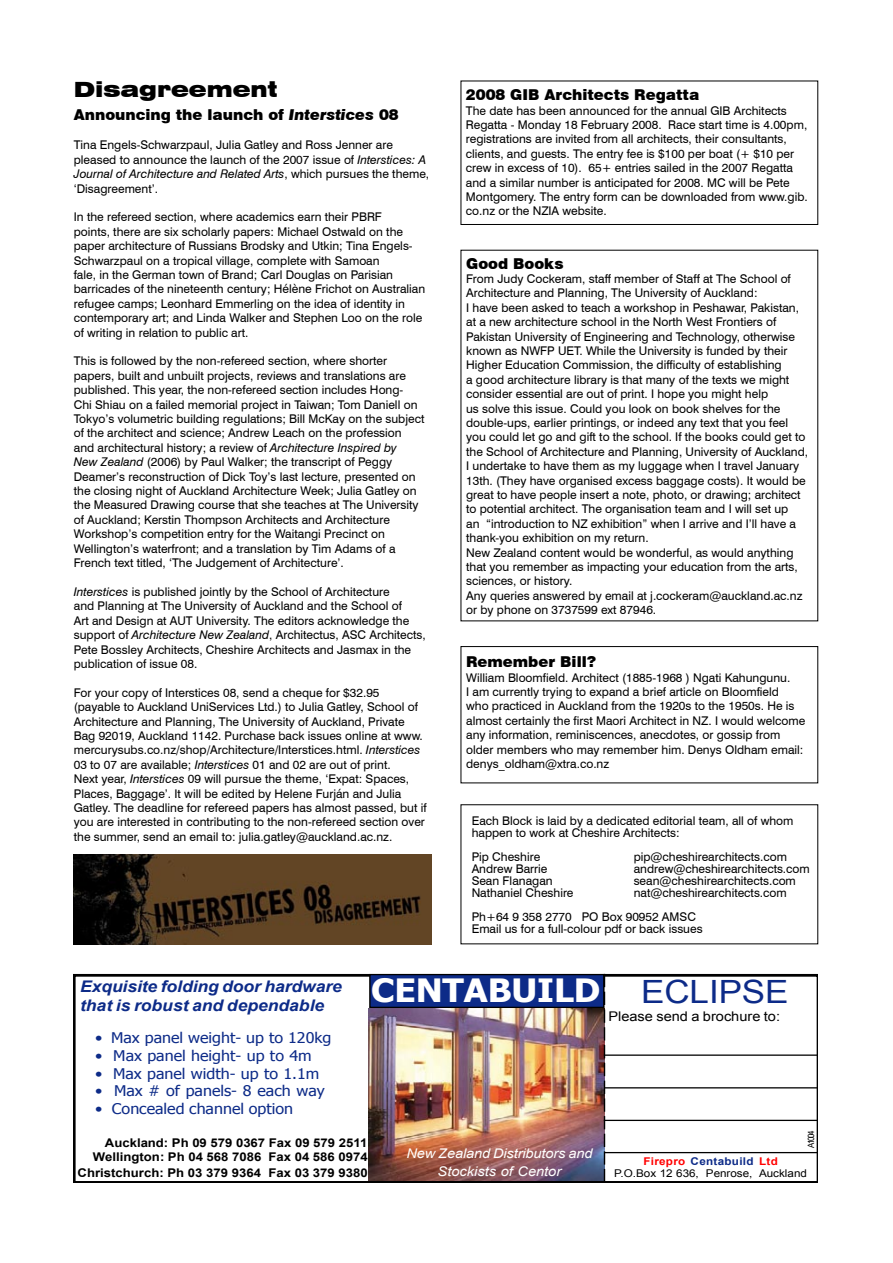
<style>
.page{position:relative;width:893px;height:1263px;background:#fff}
.page>*{position:absolute;margin:0;border:0;box-sizing:border-box;transform-origin:0 0}
.t1{font:700 32.1px "Tahoma";letter-spacing:-.005em;color:#fff;scale:1.09 1}
.t2{font:32.1px "Arial";color:#0d2b88;scale:1.09 1}
.Large_heading{font:900 expanded 21px "Swiss 721 BT";color:#000}
.t3{font:italic 700 16.05px/19.2px "Arial";letter-spacing:-.005em;color:#0d2b88;scale:1.09 1}
.Itinerary__project_date{font:900 15px "Swiss 721 BT";color:#000}
.Small_heading{font:900 15px "Swiss 721 BT";color:#000}
.t4{font:14.7px "Tahoma";color:#0d2b88;scale:1.09 1}
.t5{font:italic 13.35px/18.3px "Arial";letter-spacing:-.01em;color:#fff;text-align:center;scale:1.09 1}
.t6{font:13.35px "Arial";color:#000;scale:1.09 1}
.Body_Text{font:12px/14.4px "Swiss 721 BT";color:#000}
.Itinerary__project_date-2{font:12px/14.4px "Swiss 721 BT";color:#000}
.t7{font:700 12px/14.9px "Arial";color:#000;text-align:right;scale:1.09 1}
.t8{font:10.65px/12.8px "Arial";color:#000;text-align:center;scale:1.09 1}
.t9{font:8.7px "Arial";letter-spacing:-.16em;color:#000;scale:.92 1}
.s1{font-style:italic}
.s2{font-weight:700;color:#f00}
.s3{font-weight:700;color:#0d2b88}
</style>
<div class="page">
<div style="left:461px;top:81px;width:357px;height:144px;border:1px solid #000"></div>
<div style="left:461px;top:646px;width:357px;height:137px;border:1px solid #000"></div>
<img style="left:73px;top:974px;width:744px;height:208px">
<div style="left:370px;top:974px;width:234px;height:33px;background:#0d2b88"></div>
<div style="left:369px;top:974px;width:235px;height:34px;border:1px solid #000"></div>
<svg style="left:604px;top:974px;width:1px;height:208px"></svg>
<hr style="left:604px;top:1054px;width:213px;height:2px;background:#000">
<hr style="left:604px;top:1087px;width:213px;height:1px;background:#000">
<hr style="left:604px;top:1120px;width:213px;height:1px;background:#000">
<hr style="left:604px;top:1152px;width:213px;height:1px;background:#000">
<img style="left:74px;top:855px;width:357px;height:89px">
<p class="Large_heading" style="left:74px;top:77px;width:205px">Disagreement</p>
<p class="Small_heading" style="left:74px;top:106px;width:326px">Announcing the launch of <span class="s1">Interstices</span> 08</p>
<p class="Body_Text" style="left:74px;top:138px;width:357px">Tina Engels-Schwarzpaul, Julia Gatley and Ross Jenner are pleased to announce the launch of the 2007 issue of <span class="s1">Interstices: A Journal of Architecture and Related Arts</span>, which pursues the theme, ‘Disagreement’.</p>
<p class="Body_Text" style="left:74px;top:210px;width:353px">In the refereed section, where academics earn their PBRF<br>points, there are six scholarly papers: Michael Ostwald on the paper architecture of Russians Brodsky and Utkin; Tina Engels-Schwarzpaul on a tropical village, complete with Samoan<br>fale, in the German town of Brand; Carl Douglas on Parisian barricades of the nineteenth century; Hélène Frichot on Australian refugee camps; Leonhard Emmerling on the idea of identity in contemporary art; and Linda Walker and Stephen Loo on the role of writing in relation to public art.</p>
<p class="Body_Text" style="left:74px;top:354px;width:352px">This is followed by the non-refereed section, where shorter papers, built and unbuilt projects, reviews and translations are published. This year, the non-refereed section includes Hong-<br>Chi Shiau on a failed memorial project in Taiwan; Tom Daniell on Tokyo’s volumetric building regulations; Bill McKay on the subject of the architect and science; Andrew Leach on the profession and architectural history; a review of <span class="s1">Architecture Inspired by<br>New Zealand</span> (2006) by Paul Walker; the transcript of Peggy Deamer’s reconstruction of Dick Toy’s last lecture, presented on the closing night of Auckland Architecture Week; Julia Gatley on the Measured Drawing course that she teaches at The University of Auckland; Kerstin Thompson Architects and Architecture Workshop’s competition entry for the Waitangi Precinct on Wellington’s waterfront; and a translation by Tim Adams of a French text titled, ‘The Judgement of Architecture’.</p>
<p class="Body_Text" style="left:74px;top:584px;width:353px"><span class="s1">Interstices</span> is published jointly by the School of Architecture<br>and Planning at The University of Auckland and the School of<br>Art and Design at AUT University. The editors acknowledge the support of <span class="s1">Architecture New Zealand</span>, Architectus, ASC Architects, Pete Bossley Architects, Cheshire Architects and Jasmax in the publication of issue 08.</p>
<p class="Body_Text" style="left:74px;top:685px;width:351px">For your copy of Interstices 08, send a cheque for $32.95 (payable to Auckland UniServices Ltd.) to Julia Gatley, School of Architecture and Planning, The University of Auckland, Private Bag 92019, Auckland 1142. Purchase back issues online at www. mercurysubs.co.nz/shop/Architecture/Interstices.html. <span class="s1">Interstices </span>03 to 07 are available; <span class="s1">Interstices</span> 01 and 02 are out of print.</p>
<p class="Body_Text" style="left:74px;top:771px;width:354px">Next year, <span class="s1">Interstices</span> 09 will pursue the theme, ‘Expat: Spaces, Places, Baggage’. It will be edited by Helene Furján and Julia Gatley. The deadline for refereed papers has almost passed, but if you are interested in contributing to the non-refereed section over the summer, send an email to: julia.gatley@auckland.ac.nz.</p>
<p class="Itinerary__project_date" style="left:466px;top:86px;width:235px">2008 GIB Architects Regatta</p>
<p class="Itinerary__project_date-2" style="left:466px;top:103px;width:343px">The date has been announced for the annual GIB Architects Regatta - Monday 18 February 2008. Race start time is 4.00pm, registrations are invited from all architects, their consultants, clients, and guests. The entry fee is $100 per boat (+ $10 per crew in excess of 10). 65+ entries sailed in the 2007 Regatta and a similar number is anticipated for 2008. MC will be Pete Montgomery. The entry form can be downloaded from www.gib. co.nz or the NZIA website.</p>
<p class="Itinerary__project_date" style="left:466px;top:254px;width:99px">Good Books</p>
<p class="Itinerary__project_date-2" style="left:466px;top:271px;width:326px">From Judy Cockeram, staff member of Staff at The School of<br>Architecture and Planning, The University of Auckland:</p>
<p class="Itinerary__project_date-2" style="left:466px;top:300px;width:343px">I have been asked to teach a workshop in Peshawar, Pakistan, at a new architecture school in the North West Frontiers of Pakistan University of Engineering and Technology, otherwise known as NWFP UET. While the University is funded by their Higher Education Commission, the difficulty of establishing<br>a good architecture library is that many of the texts we might consider essential are out of print. I hope you might help<br>us solve this issue. Could you look on book shelves for the double-ups, earlier printings, or indeed any text that you feel you could let go and gift to the school. If the books could get to the School of Architecture and Planning, University of Auckland, I undertake to have them as my luggage when I travel January 13th. (They have organised excess baggage costs). It would be great to have people insert a note, photo, or drawing; architect to potential architect. The organisation team and I will set up<br>an “introduction to NZ exhibition” when I arrive and I’ll have a thank-you exhibition on my return.</p>
<p class="Itinerary__project_date-2" style="left:466px;top:545px;width:333px">New Zealand content would be wonderful, as would anything that you remember as impacting your education from the arts, sciences, or history.</p>
<p class="Itinerary__project_date-2" style="left:466px;top:588px;width:338px">Any queries answered by email at j.cockeram@auckland.ac.nz or by phone on 3737599 ext 87946.</p>
<p class="Itinerary__project_date" style="left:466px;top:653px;width:132px">Remember Bill?</p>
<p class="Itinerary__project_date-2" style="left:466px;top:670px;width:326px">William Bloomfield. Architect (1885-1968 ) Ngati Kahungunu.</p>
<p class="Itinerary__project_date-2" style="left:466px;top:684px;width:341px">I am currently trying to expand a brief article on Bloomfield<br>who practiced in Auckland from the 1920s to the 1950s. He is almost certainly the first Maori Architect in NZ. I would welcome any information, reminiscences, anecdotes, or gossip from older members who may remember him. Denys Oldham email: denys_oldham@xtra.co.nz</p>
<p class="Body_Text" style="left:472px;top:815px;width:323px;line-height:12px">Each Block is laid by a dedicated editorial team, all of whom happen to work at Cheshire Architects:</p>
<p class="Body_Text" style="left:472px;top:850px;width:70px">Pip Cheshire</p>
<p class="Body_Text" style="left:634px;top:850px;width:155px">pip@cheshirearchitects.com</p>
<p class="Body_Text" style="left:472px;top:862px;width:77px">Andrew Barrie</p>
<p class="Body_Text" style="left:634px;top:862px;width:178px">andrew@cheshirearchitects.com</p>
<p class="Body_Text" style="left:472px;top:874px;width:82px">Sean Flanagan</p>
<p class="Body_Text" style="left:634px;top:874px;width:164px">sean@cheshirearchitects.com</p>
<p class="Body_Text" style="left:472px;top:886px;width:103px">Nathaniel Cheshire</p>
<p class="Body_Text" style="left:634px;top:886px;width:155px">nat@cheshirearchitects.com</p>
<p class="Body_Text" style="left:472px;top:910px;width:226px">Ph+64 9 358 2770 PO Box 90952 AMSC</p>
<p class="Body_Text" style="left:472px;top:922px;width:232px">Email us for a full-colour pdf or back issues</p>
<p class="t3" style="left:80px;top:977px;width:242px">Exquisite folding door hardware that is robust and dependable</p>
<p class="t4" style="left:95px;top:1027px;width:218px">• Max panel weight- up to 120kg</p>
<p class="t4" style="left:95px;top:1046px;width:200px">• Max panel height- up to 4m</p>
<p class="t4" style="left:95px;top:1063px;width:207px">• Max panel width- up to 1.1m</p>
<p class="t4" style="left:95px;top:1081px;width:212px">• Max # of panels- 8 each way</p>
<p class="t4" style="left:95px;top:1098px;width:183px">• Concealed channel option</p>
<p class="t1" style="left:371px;top:967px;width:212px">CENTABUILD</p>
<p class="t7" style="left:78px;top:1135px;width:268px">Auckland: Ph 09 579 0367 Fax 09 579 2511<br>Wellington: Ph 04 568 7086 Fax 04 586 0974<br>Christchurch: Ph 03 379 9364 Fax 03 379 9380</p>
<p class="t5" style="left:406px;top:1144px;width:172px">New Zealand Distributors and<br>Stockists of Centor</p>
<p class="t2" style="left:641px;top:969px;width:137px">ECLIPSE</p>
<p class="t6" style="left:608px;top:1007px;width:159px">Please send a brochure to:</p>
<p class="t9" style="left:805px;top:1148px;width:21px;rotate:-90deg">A1004</p>
<p class="t8" style="left:614px;top:1154px;width:178px"><span class="s2">Firepro</span> <span class="s3">Centabuild</span> <span class="s2">Ltd<br></span>P.O.Box 12 636, Penrose, Auckland</p>
</div>
